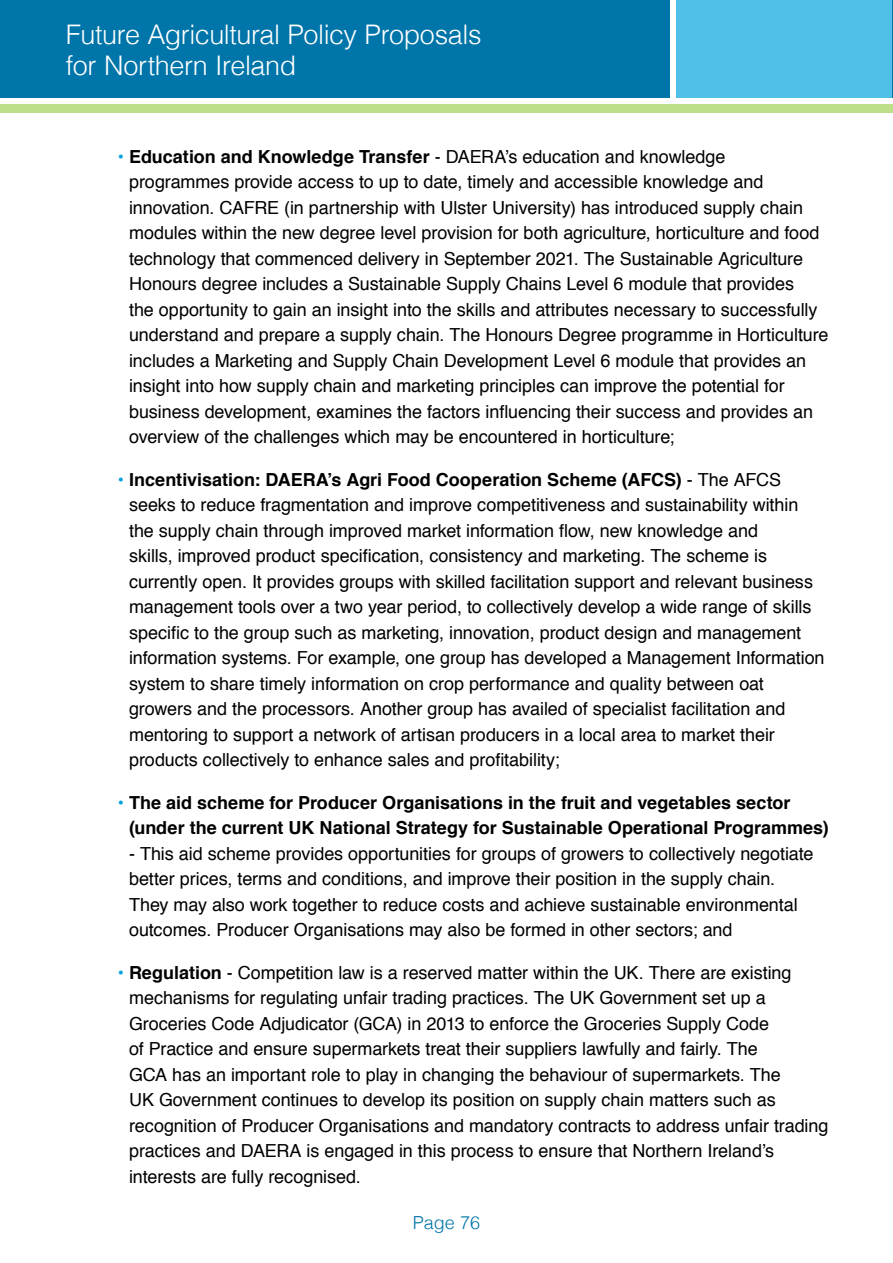
<style>
.page{position:relative;width:893px;height:1263px;background:#fff}
.page>*{position:absolute;margin:0;border:0;box-sizing:border-box;transform-origin:0 0}
.t1{font:300 27px/31.5px "Helvetica";letter-spacing:-.015em;color:#fff}
._1_3_Body_Text{font:18px/25.5px "Helvetica";letter-spacing:-.005em;color:#000}
._1_3_Body_Text-2{font:700 18px/25.5px "Helvetica";color:#000}
.t2{font:300 18px "Helvetica";color:#0075a9}
.s1{color:#009fdb}
.s2{font-weight:700}
.s3{font-weight:400;color:#009fdb}
</style>
<div class="page">
<div style="left:677px;top:0;width:216px;height:98px;background:#50c0e8"></div>
<div style="left:0;top:0;width:669px;height:98px;background:#0075a9"></div>
<div style="left:0;top:104px;width:892px;height:9px;background:#bedf89"></div>
<hr style="left:892px;top:0;width:1px;height:98px;background:#0075a9">
<h1 class="t1" style="left:66px;top:17px;width:417px">Future Agricultural Policy Proposals for Northern Ireland</h1>
<p class="_1_3_Body_Text" style="left:129px;top:143px;width:701px;text-indent:-11px"><span class="s1">•</span> <span class="s2">Education and Knowledge Transfer</span> - DAERA’s education and knowledge programmes provide access to up to date, timely and accessible knowledge and innovation. CAFRE (in partnership with Ulster University) has introduced supply chain modules within the new degree level provision for both agriculture, horticulture and food technology that commenced delivery in September 2021. The Sustainable Agriculture Honours degree includes a Sustainable Supply Chains Level 6 module that provides<br>the opportunity to gain an insight into the skills and attributes necessary to successfully understand and prepare a supply chain. The Honours Degree programme in Horticulture includes a Marketing and Supply Chain Development Level 6 module that provides an insight into how supply chain and marketing principles can improve the potential for business development, examines the factors influencing their success and provides an overview of the challenges which may be encountered in horticulture;</p>
<p class="_1_3_Body_Text" style="left:129px;top:466px;width:697px;text-indent:-11px"><span class="s1">•</span> <span class="s2">Incentivisation: DAERA’s Agri Food Cooperation Scheme (AFCS)</span> - The AFCS seeks to reduce fragmentation and improve competitiveness and sustainability within the supply chain through improved market information flow, new knowledge and<br>skills, improved product specification, consistency and marketing. The scheme is currently open. It provides groups with skilled facilitation support and relevant business management tools over a two year period, to collectively develop a wide range of skills specific to the group such as marketing, innovation, product design and management information systems. For example, one group has developed a Management Information system to share timely information on crop performance and quality between oat growers and the processors. Another group has availed of specialist facilitation and mentoring to support a network of artisan producers in a local area to market their products collectively to enhance sales and profitability;</p>
<p class="_1_3_Body_Text-2" style="left:129px;top:790px;width:701px;text-indent:-11px"><span class="s3">•</span> The aid scheme for Producer Organisations in the fruit and vegetables sector (under the current UK National Strategy for Sustainable Operational Programmes)</p>
<p class="_1_3_Body_Text" style="left:129px;top:840px;width:686px">- This aid scheme provides opportunities for groups of growers to collectively negotiate better prices, terms and conditions, and improve their position in the supply chain.<br>They may also work together to reduce costs and achieve sustainable environmental outcomes. Producer Organisations may also be formed in other sectors; and</p>
<p class="_1_3_Body_Text" style="left:129px;top:959px;width:701px;text-indent:-11px"><span class="s1">•</span> <span class="s2">Regulation</span> - Competition law is a reserved matter within the UK. There are existing mechanisms for regulating unfair trading practices. The UK Government set up a Groceries Code Adjudicator (GCA) in 2013 to enforce the Groceries Supply Code<br>of Practice and ensure supermarkets treat their suppliers lawfully and fairly. The<br>GCA has an important role to play in changing the behaviour of supermarkets. The<br>UK Government continues to develop its position on supply chain matters such as recognition of Producer Organisations and mandatory contracts to address unfair trading practices and DAERA is engaged in this process to ensure that Northern Ireland’s interests are fully recognised.</p>
<p class="t2" style="left:413px;top:1207px;width:69px">Page 76</p>
</div>
